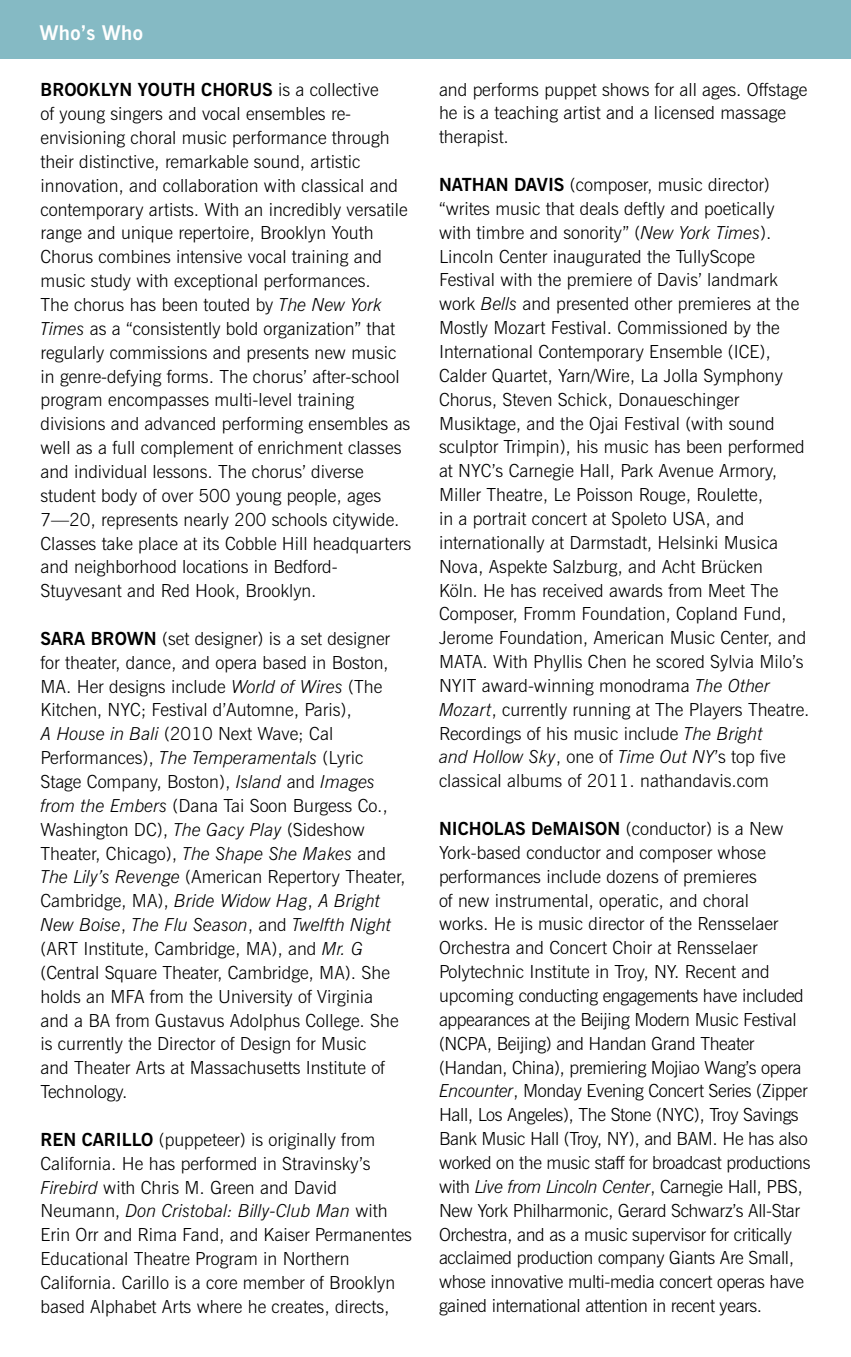
<style>
.page{position:relative;width:851px;height:1357px;background:#fff}
.page>*{position:absolute;margin:0;border:0;box-sizing:border-box;transform-origin:0 0}
.t1{font:700 20.25px "News Gothic BT";letter-spacing:.01em;color:#fff}
.t2{font:300 18px/23.8px "News Gothic BT";color:#000}
.t3{font:300 18px/23.8px "News Gothic BT";letter-spacing:-.02em;color:#000}
.s1{font-weight:700}
.s2{font-style:italic}
</style>
<div class="page">
<div style="left:0;top:0;width:850px;height:59px;background:#85bac4"></div>
<p class="t1" style="left:40px;top:20px;width:105px">Who’s Who</p>
<p class="t2" style="left:40px;top:78px;width:372px"><span class="s1">BROOKLYN YOUTH CHORUS</span> is a collective<br>of young singers and vocal ensembles re&shy;envisioning choral music performance through their distinctive, remarkable sound, artistic innovation, and collaboration with classical and contemporary artists. With an incredibly versatile range and unique repertoire, Brooklyn Youth Chorus combines intensive vocal training and music study with exceptional performances.<br>The chorus has been touted by <span class="s2">The New York Times</span> as a “consistently bold organization” that regularly commissions and presents new music in genre-defying forms. The chorus’ after-school program encompasses multi-level training divisions and advanced performing ensembles as well as a full complement of enrichment classes and individual lessons. The chorus’ diverse student body of over 500 young people, ages 7—20, represents nearly 200 schools citywide.<br>Classes take place at its Cobble Hill headquarters and neighborhood locations in Bedford-Stuyvesant and Red Hook, Brooklyn.</p>
<p class="t2" style="left:40px;top:626px;width:366px"><span class="s1">SARA BROWN</span> (set designer) is a set designer for theater, dance, and opera based in Boston, MA. Her designs include <span class="s2">World of Wires</span> (The Kitchen, NYC; Festival d’Automne, Paris),<br><span class="s2">A House in Bali</span> (2010 Next Wave; Cal Performances), <span class="s2">The Temperamentals</span> (Lyric Stage Company, Boston), <span class="s2">Island</span> and <span class="s2">Images from the Embers</span> (Dana Tai Soon Burgess Co., Washington DC), <span class="s2">The Gacy Play</span> (Sideshow Theater, Chicago), <span class="s2">The Shape She Makes</span> and <span class="s2">The Lily’s Revenge</span> (American Repertory Theater, Cambridge, MA), <span class="s2">Bride Widow Hag</span>, <span class="s2">A Bright New Boise</span>, <span class="s2">The Flu Season</span>, and <span class="s2">Twelfth Night </span>(ART Institute, Cambridge, MA), and <span class="s2">Mr. G </span>(Central Square Theater, Cambridge, MA). She holds an MFA from the University of Virginia and a BA from Gustavus Adolphus College. She is currently the Director of Design for Music<br>and Theater Arts at Massachusetts Institute of Technology.</p>
<p class="t2" style="left:40px;top:1127px;width:373px"><span class="s1">REN CARILLO</span> (puppeteer) is originally from California. He has performed in Stravinsky’s <span class="s2">Firebird</span> with Chris M. Green and David Neumann, <span class="s2">Don Cristobal: Billy-Club Man</span> with Erin Orr and Rima Fand, and Kaiser Permanentes Educational Theatre Program in Northern California. Carillo is a core member of Brooklyn based Alphabet Arts where he creates, directs,</p>
<p class="t2" style="left:439px;top:77px;width:370px">and performs puppet shows for all ages. Offstage he is a teaching artist and a licensed massage therapist.</p>
<p class="t2" style="left:439px;top:173px;width:372px"><span class="s1">NATHAN DAVIS</span> (composer, music director) “writes music that deals deftly and poetically with timbre and sonority” (<span class="s2">New York Times</span>).<br>Lincoln Center inaugurated the TullyScope Festival with the premiere of Davis’ landmark work <span class="s2">Bells</span> and presented other premieres at the Mostly Mozart Festival. Commissioned by the International Contemporary Ensemble (ICE), Calder Quartet, Yarn/Wire, La Jolla Symphony Chorus, Steven Schick, Donaueschinger Musiktage, and the Ojai Festival (with sound sculptor Trimpin), his music has been performed at NYC’s Carnegie Hall, Park Avenue Armory, Miller Theatre, Le Poisson Rouge, Roulette,<br>in a portrait concert at Spoleto USA, and internationally at Darmstadt, Helsinki Musica Nova, Aspekte Salzburg, and Acht Brücken<br>Köln. He has received awards from Meet The Composer, Fromm Foundation, Copland Fund, Jerome Foundation, American Music Center, and MATA. With Phyllis Chen he scored Sylvia Milo’s NYIT award-winning monodrama <span class="s2">The Other Mozart</span>, currently running at The Players Theatre.<br>Recordings of his music include <span class="s2">The Bright<br>and Hollow Sky</span>, one of <span class="s2">Time Out NY</span>’s top five classical albums of 2011. nathandavis.com</p>
<p class="t3" style="left:439px;top:816px;width:373px"><span class="s1">NICHOLAS DeMAISON</span> (conductor) is a New York-based conductor and composer whose performances include dozens of premieres<br>of new instrumental, operatic, and choral<br>works. He is music director of the Rensselaer Orchestra and Concert Choir at Rensselaer Polytechnic Institute in Troy, NY. Recent and upcoming conducting engagements have included appearances at the Beijing Modern Music Festival (NCPA, Beijing) and Handan Grand Theater (Handan, China), premiering Mojiao Wang’s opera <span class="s2">Encounter</span>, Monday Evening Concert Series (Zipper Hall, Los Angeles), The Stone (NYC), Troy Savings Bank Music Hall (Troy, NY), and BAM. He has also worked on the music staff for broadcast productions with <span class="s2">Live from Lincoln Center</span>, Carnegie Hall, PBS, New York Philharmonic, Gerard Schwarz’s All-Star Orchestra, and as a music supervisor for critically acclaimed production company Giants Are Small, whose innovative multi-media concert operas have gained international attention in recent years.</p>
</div>
